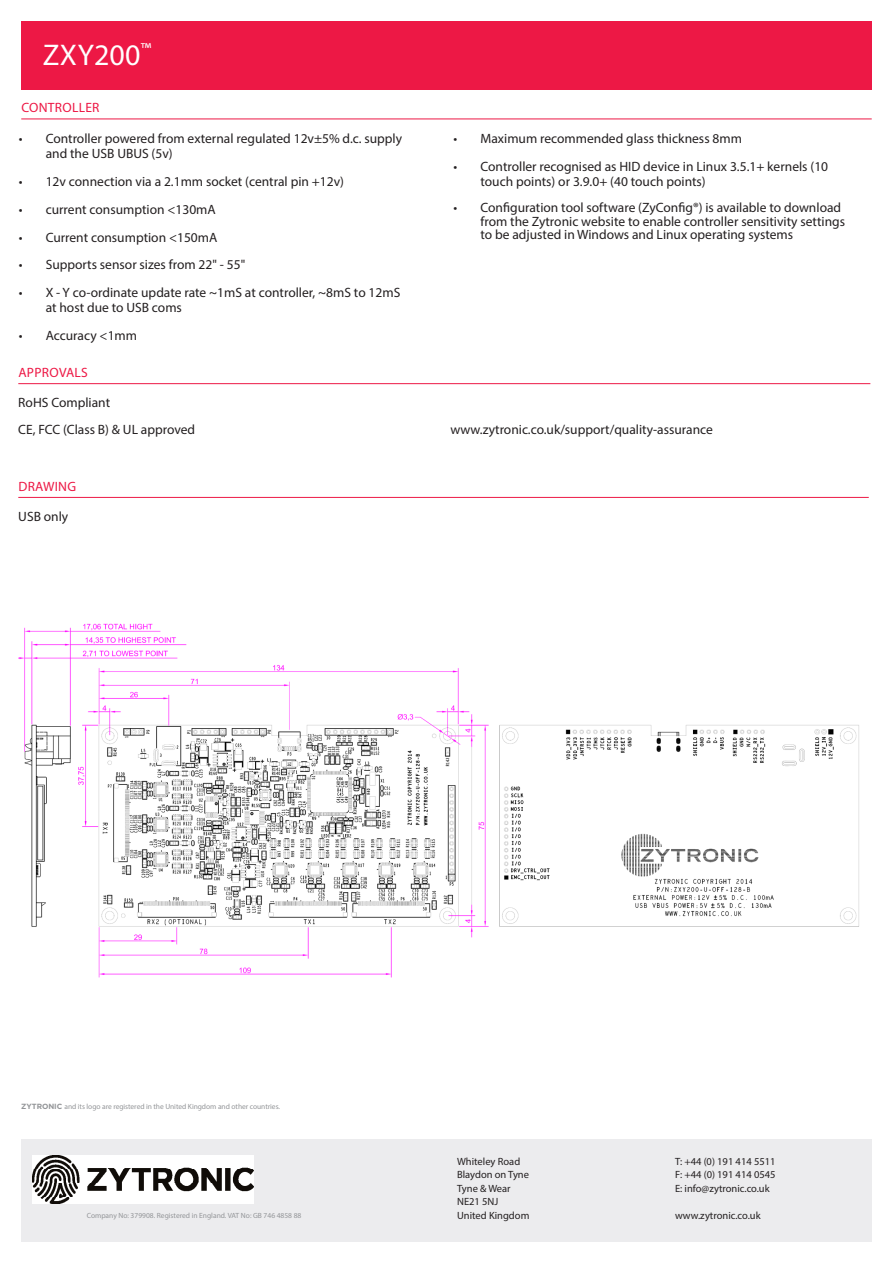
<style>
.page{position:relative;width:893px;height:1263px;background:#fff}
.page>*{position:absolute;margin:0;border:0;box-sizing:border-box;transform-origin:0 0}
.t1{font:30px "Myriad Pro";letter-spacing:.01em;color:#fff}
.t2{font:13.5px/15px "Myriad Pro";color:#231f20}
.underline{font:13.5px "Myriad Pro";letter-spacing:.02em;color:#ed1845}
.t3{font:10.5px/13.5px "Myriad Pro";color:#231f20}
.t4{font:7.5px "Myriad Pro";letter-spacing:-.005em;color:#939598}
.s1{font-family:"Gotham";font-weight:700}
</style>
<div class="page">
<div style="left:21px;top:1140px;width:851px;height:102px;background:#ececee"></div>
<img style="left:32px;top:1156px;width:222px;height:47px">
<div style="left:21px;top:21px;width:851px;height:68px;background:#ed1845"></div>
<hr style="left:18px;top:383px;width:852px;height:1px;background:#ed1845">
<hr style="left:18px;top:497px;width:851px;height:1px;background:#ed1845">
<hr style="left:21px;top:119px;width:851px;height:1px;background:#ed1845">
<img style="left:18px;top:623px;width:841px;height:355px">
<p class="t1" style="left:43px;top:36px;width:110px">ZXY200<sup>™</sup></p>
<p class="underline" style="left:21px;top:99px;width:80px">CONTROLLER</p>
<p class="t2" style="left:46px;top:131px;width:358px;text-indent:-27px">• Controller powered from external regulated 12v±5% d.c. supply and the USB UBUS (5v)</p>
<p class="t2" style="left:19px;top:174px;width:327px">• 12v connection via a 2.1mm socket (central pin +12v)</p>
<p class="t2" style="left:19px;top:202px;width:199px">• current consumption &lt;130mA</p>
<p class="t2" style="left:19px;top:229px;width:200px">• Current consumption &lt;150mA</p>
<p class="t2" style="left:19px;top:257px;width:228px">• Supports sensor sizes from 22" - 55"</p>
<p class="t2" style="left:46px;top:285px;width:356px;text-indent:-27px">• X - Y co-ordinate update rate ~1mS at controller, ~8mS to 12mS at host due to USB coms</p>
<p class="t2" style="left:19px;top:328px;width:120px">• Accuracy &lt;1mm</p>
<p class="t2" style="left:453px;top:131px;width:290px">• Maximum recommended glass thickness 8mm</p>
<p class="t2" style="left:480px;top:159px;width:349px;text-indent:-27px">• Controller recognised as HID device in Linux 3.5.1+ kernels (10 touch points) or 3.9.0+ (40 touch points)</p>
<p class="t2" style="left:480px;top:201px;width:366px;line-height:13.5px;text-indent:-27px">• Configuration tool software (ZyConfig®) is available to download from the Zytronic website to enable controller sensitivity settings to be adjusted in Windows and Linux operating systems</p>
<p class="underline" style="left:18px;top:364px;width:71px">APPROVALS</p>
<p class="t2" style="left:18px;top:395px;width:93px">RoHS Compliant</p>
<p class="t2" style="left:18px;top:421px;width:178px">CE, FCC (Class B) &amp; UL approved</p>
<p class="t2" style="left:450px;top:421px;width:264px">www.zytronic.co.uk/support/quality-assurance</p>
<p class="underline" style="left:18px;top:478px;width:59px">DRAWING</p>
<p class="t2" style="left:18px;top:509px;width:52px">USB only</p>
<p class="t4" style="left:21px;top:1102px;width:260px"><span class="s1">ZYTRONIC</span> and its logo are registered in the United Kingdom and other countries.</p>
<p class="t3" style="left:457px;top:1154px;width:74px">Whiteley Road<br>Blaydon on Tyne<br>Tyne &amp; Wear<br>NE21 5NJ<br>United Kingdom</p>
<p class="t3" style="left:675px;top:1154px;width:102px;text-align:justify">T: +44 (0) 191 414 5511<br>F: +44 (0) 191 414 0545<br>E: info@zytronic.co.uk</p>
<p class="t4" style="left:87px;top:1211px;width:216px">Company No: 379908. Registered in England. VAT No: GB 746 4858 88</p>
<p class="t3" style="left:675px;top:1208px;width:87px">www.zytronic.co.uk</p>
</div>
